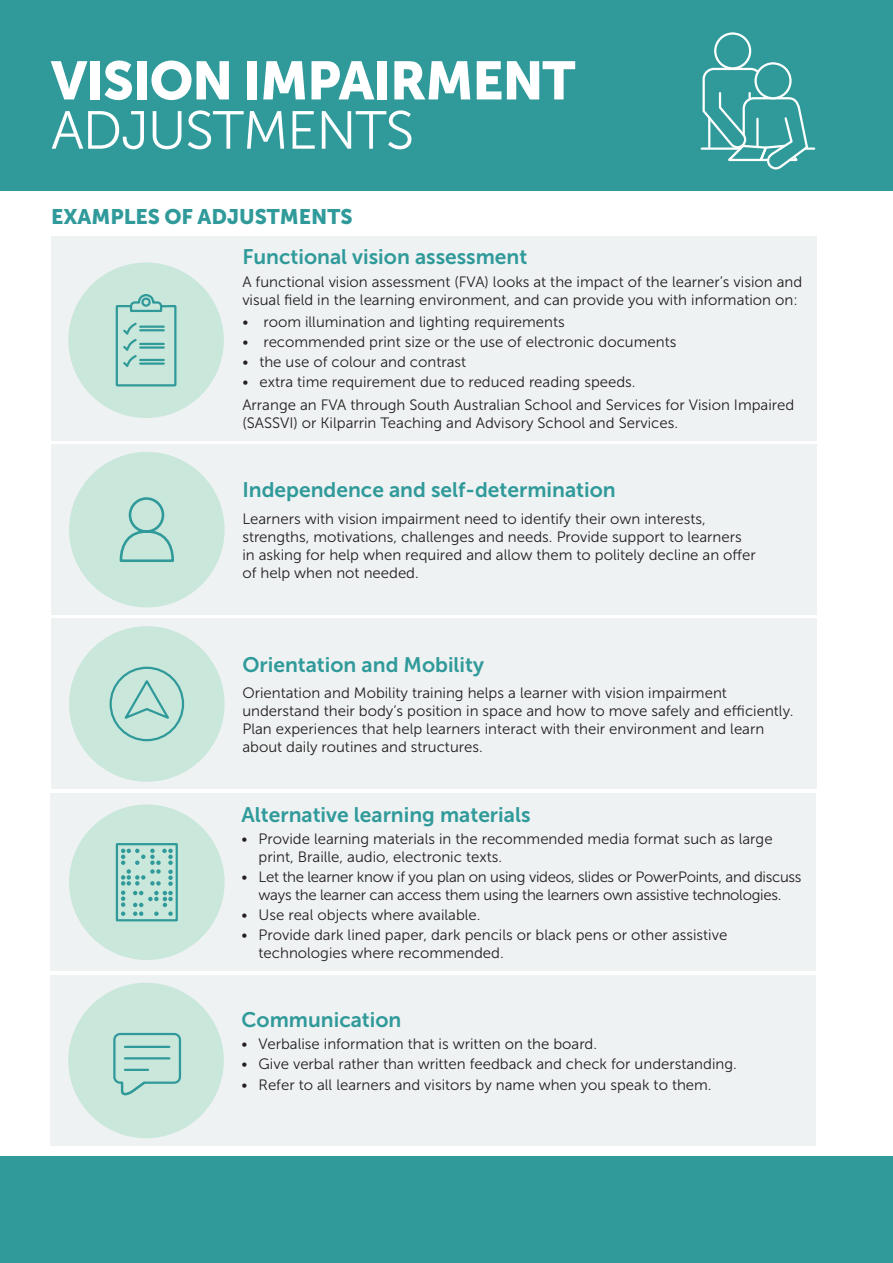
<style>
.page{position:relative;width:893px;height:1263px;background:#fff}
.page>*{position:absolute;margin:0;border:0;box-sizing:border-box;transform-origin:0 0}
.PGFS_H1_Bold{font:53.55px/49.2px "Museo Sans 900";letter-spacing:-.025em;color:#fff}
.PGFS_H3_Indent{font:21px "Museo Sans 700";color:#309a9a}
.PGFS_H2{font:21px "Museo Sans 900";color:#309a9a}
.PGFS_Dot_Point_lead{font:15px/18px "Museo Sans 300";color:#231f20}
.PGFS_Dot_Point_lead-2{font:15px/18px "Museo Sans 300";letter-spacing:-.02em;color:#231f20;text-align:center}
.s1{font-family:"Museo Sans 300"}
</style>
<div class="page">
<div style="left:0;top:0;width:893px;height:191px;background:#309a9a"></div>
<div style="left:51px;top:236px;width:765px;height:204px;background:#eff2f3"></div>
<div style="left:51px;top:445px;width:765px;height:170px;background:#eff2f3"></div>
<div style="left:51px;top:619px;width:765px;height:170px;background:#eff2f3"></div>
<div style="left:50px;top:793px;width:765px;height:178px;background:#eff2f3"></div>
<div style="left:50px;top:975px;width:765px;height:170px;background:#eff2f3"></div>
<div style="left:68px;top:262px;width:156px;height:156px;background:#cae7db;border-radius:50%"></div>
<div style="left:69px;top:452px;width:156px;height:155px;background:#cae7db;border-radius:50%"></div>
<div style="left:69px;top:626px;width:156px;height:156px;background:#cae7db;border-radius:50%"></div>
<div style="left:69px;top:804px;width:156px;height:156px;background:#cae7db;border-radius:50%"></div>
<div style="left:68px;top:983px;width:156px;height:155px;background:#cae7db;border-radius:50%"></div>
<svg style="left:115px;top:294px;width:62px;height:93px"></svg>
<div style="left:116px;top:843px;width:62px;height:78px;border:2px solid #309a9a"></div>
<svg style="left:121px;top:849px;width:52px;height:67px"></svg>
<div style="left:110px;top:667px;width:74px;height:74px;border:2px solid #309a9a;border-radius:50%"></div>
<svg style="left:121px;top:678px;width:52px;height:41px"></svg>
<svg style="left:119px;top:497px;width:55px;height:65px"></svg>
<div style="left:0;top:1156px;width:893px;height:107px;background:#309a9a"></div>
<div style="left:714px;top:32px;width:37px;height:38px;border:2px solid #fff;border-radius:50%"></div>
<svg style="left:756px;top:63px;width:34px;height:35px"></svg>
<div style="left:754px;top:62px;width:38px;height:37px;border:2px solid #fff;border-radius:50%"></div>
<svg style="left:701px;top:67px;width:113px;height:103px"></svg>
<div style="left:113px;top:1033px;width:68px;height:51px;border:2px solid #309a9a;border-radius:6px"></div>
<hr style="left:125px;top:1046px;width:44px;height:2px;background:#309a9a">
<hr style="left:125px;top:1057px;width:44px;height:2px;background:#309a9a">
<hr style="left:125px;top:1069px;width:23px;height:2px;background:#309a9a">
<svg style="left:120px;top:1081px;width:26px;height:15px"></svg>
<p class="PGFS_H1_Bold" style="left:51px;top:56px;width:526px">VISION IMPAIRMENT<br><span class="s1">ADJUSTMENTS</span></p>
<p class="PGFS_H2" style="left:51px;top:205px;width:303px">EXAMPLES OF ADJUSTMENTS</p>
<p class="PGFS_H3_Indent" style="left:242px;top:245px;width:287px">Functional vision assessment</p>
<p class="PGFS_Dot_Point_lead" style="left:242px;top:273px;width:561px">A functional vision assessment (FVA) looks at the impact of the learner’s vision and visual field in the learning environment, and can provide you with information on:</p>
<p class="PGFS_Dot_Point_lead" style="left:242px;top:313px;width:324px">• room illumination and lighting requirements</p>
<p class="PGFS_Dot_Point_lead" style="left:242px;top:333px;width:435px">• recommended print size or the use of electronic documents</p>
<p class="PGFS_Dot_Point_lead" style="left:242px;top:353px;width:225px">• the use of colour and contrast</p>
<p class="PGFS_Dot_Point_lead" style="left:242px;top:373px;width:395px">• extra time requirement due to reduced reading speeds.</p>
<p class="PGFS_Dot_Point_lead" style="left:242px;top:395px;width:553px">Arrange an FVA through South Australian School and Services for Vision Impaired (SASSVI) or Kilparrin Teaching and Advisory School and Services.</p>
<p class="PGFS_H3_Indent" style="left:242px;top:478px;width:375px">Independence and self-determination</p>
<p class="PGFS_Dot_Point_lead" style="left:242px;top:510px;width:515px">Learners with vision impairment need to identify their own interests, strengths, motivations, challenges and needs. Provide support to learners in asking for help when required and allow them to politely decline an offer of help when not needed.</p>
<p class="PGFS_H3_Indent" style="left:242px;top:653px;width:243px">Orientation and Mobility</p>
<p class="PGFS_Dot_Point_lead" style="left:242px;top:684px;width:553px">Orientation and Mobility training helps a learner with vision impairment understand their body’s position in space and how to move safely and efficiently.<br>Plan experiences that help learners interact with their environment and learn about daily routines and structures.</p>
<p class="PGFS_H3_Indent" style="left:242px;top:803px;width:290px">Alternative learning materials</p>
<p class="PGFS_Dot_Point_lead" style="left:259px;top:830px;width:515px;text-indent:-17px">• Provide learning materials in the recommended media format such as large print, Braille, audio, electronic texts.</p>
<p class="PGFS_Dot_Point_lead-2" style="left:242px;top:868px;width:561px">• Let the learner know if you plan on using videos, slides or PowerPoints, and discuss ways the learner can access them using the learners own assistive technologies.</p>
<p class="PGFS_Dot_Point_lead" style="left:242px;top:906px;width:240px">• Use real objects where available.</p>
<p class="PGFS_Dot_Point_lead" style="left:259px;top:926px;width:470px;text-indent:-17px">• Provide dark lined paper, dark pencils or black pens or other assistive technologies where recommended.</p>
<p class="PGFS_H3_Indent" style="left:242px;top:1008px;width:161px">Communication</p>
<p class="PGFS_Dot_Point_lead" style="left:242px;top:1035px;width:357px">• Verbalise information that is written on the board.</p>
<p class="PGFS_Dot_Point_lead" style="left:242px;top:1055px;width:497px">• Give verbal rather than written feedback and check for understanding.</p>
<p class="PGFS_Dot_Point_lead" style="left:242px;top:1075px;width:472px">• Refer to all learners and visitors by name when you speak to them.</p>
</div>
